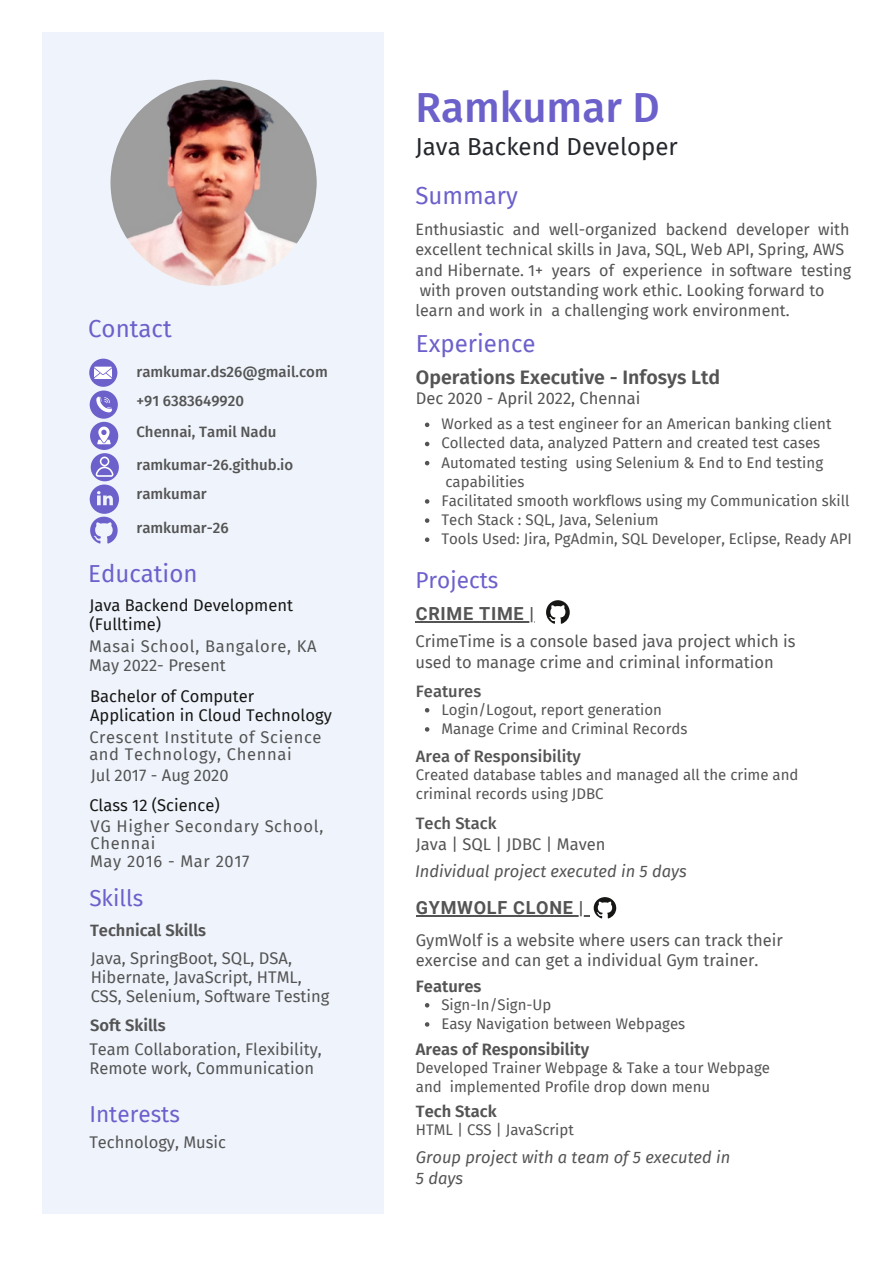
<style>
.page{position:relative;width:894px;height:1264px;background:#fff}
.page>*{position:absolute;margin:0;border:0;box-sizing:border-box;transform-origin:0 0}
.t1{font:500 42px "Fira Sans";color:#6c60cb}
.t2{font:24px "Fira Sans";color:#6c60cb}
.t3{font:24px "Fira Sans";color:#25282d}
.t4{font:22.5px "Fira Sans";color:#6c60cb}
.t5{font:600 19.5px "Fira Sans";color:#545454}
.t6{font:700 18px "Roboto";letter-spacing:.04em;color:#545454}
.t7{font:16.5px/19.2px "Fira Sans";color:#545454}
.t8{font:16.5px/17.2px "Fira Sans";letter-spacing:.04em;color:#545454}
.t9{font:16.5px/19.2px "Fira Sans";color:#161614}
.t10{font:italic 16.5px/20.2px "Fira Sans";color:#545454}
.t11{font:600 16.5px "Fira Sans";color:#545454}
.t12{font:500 16.5px "Fira Sans";color:#545454}
.t13{font:16.05px/20.2px "Fira Sans";color:#545454}
.t14{font:15px/19.2px "Fira Sans";color:#545454}
.t15{font:500 15px "Fira Sans";color:#545454}
</style>
<div class="page">
<div style="left:43px;top:33px;width:341px;height:1181px;background:#eff4fc"></div>
<img style="left:110px;top:80px;width:206px;height:206px;border-radius:50%">
<div style="left:90px;top:422px;width:28px;height:28px;background:#6c60cb;border-radius:50%"></div>
<div style="left:90px;top:390px;width:28px;height:28px;background:#6c60cb;border-radius:50%"></div>
<svg style="left:96px;top:396px;width:16px;height:16px"></svg>
<hr style="left:416px;top:915px;width:168px;height:1px;background:#545454">
<svg style="left:584px;top:897px;width:32px;height:21px"></svg>
<svg style="left:97px;top:426px;width:14px;height:18px"></svg>
<svg style="left:90px;top:484px;width:29px;height:59px"></svg>
<div style="left:91px;top:453px;width:28px;height:28px;background:#6c60cb;border-radius:50%"></div>
<svg style="left:96px;top:456px;width:18px;height:21px"></svg>
<svg style="left:425px;top:422px;width:4px;height:5px"></svg>
<svg style="left:425px;top:442px;width:4px;height:4px"></svg>
<svg style="left:425px;top:461px;width:4px;height:4px"></svg>
<svg style="left:425px;top:499px;width:4px;height:4px"></svg>
<svg style="left:425px;top:518px;width:4px;height:5px"></svg>
<svg style="left:425px;top:537px;width:4px;height:5px"></svg>
<svg style="left:425px;top:1003px;width:4px;height:4px"></svg>
<svg style="left:425px;top:1022px;width:4px;height:4px"></svg>
<hr style="left:416px;top:621px;width:118px;height:1px;background:#545454">
<svg style="left:546px;top:600px;width:23px;height:24px"></svg>
<svg style="left:425px;top:708px;width:4px;height:4px"></svg>
<svg style="left:425px;top:727px;width:4px;height:4px"></svg>
<div style="left:89px;top:358px;width:28px;height:29px;background:#6c60cb;border-radius:50%"></div>
<svg style="left:94px;top:366px;width:18px;height:13px"></svg>
<h2 class="t2" style="left:88px;top:314px;width:85px">Contact</h2>
<p class="t15" style="left:136px;top:363px;width:193px">ramkumar.ds26@gmail.com</p>
<p class="t15" style="left:136px;top:392px;width:109px">+91 6383649920</p>
<p class="t15" style="left:136px;top:422px;width:141px">Chennai, Tamil Nadu</p>
<p class="t15" style="left:136px;top:455px;width:158px">ramkumar-26.github.io</p>
<p class="t15" style="left:136px;top:485px;width:72px">ramkumar</p>
<p class="t15" style="left:136px;top:519px;width:94px">ramkumar-26</p>
<h2 class="t2" style="left:88px;top:559px;width:111px">Education</h2>
<p class="t9" style="left:89px;top:596px;width:205px">Java Backend Development (Fulltime)</p>
<p class="t8" style="left:89px;top:637px;width:229px;line-height:18.6px">Masai School, Bangalore, KA<br>May 2022- Present</p>
<p class="t9" style="left:90px;top:686px;width:243px">Bachelor of Computer<br>Application in Cloud Technology</p>
<p class="t8" style="left:89px;top:729px;width:234px">Crescent Institute of Science and Technology, Chennai</p>
<p class="t7" style="left:91px;top:766px;width:139px">Jul 2017 - Aug 2020</p>
<p class="t9" style="left:89px;top:796px;width:132px">Class 12 (Science)</p>
<p class="t8" style="left:90px;top:817px;width:235px">VG Higher Secondary School,<br>Chennai<br>May 2016 - Mar 2017</p>
<h3 class="t4" style="left:89px;top:885px;width:55px">Skills</h3>
<p class="t11" style="left:90px;top:920px;width:117px">Technical Skills</p>
<p class="t7" style="left:91px;top:948px;width:240px">Java, SpringBoot, SQL, DSA,<br>Hibernate, JavaScript, HTML,<br>CSS, Selenium, Software Testing</p>
<p class="t11" style="left:90px;top:1015px;width:77px">Soft Skills</p>
<p class="t7" style="left:89px;top:1039px;width:234px">Team Collaboration, Flexibility,<br>Remote work, Communication</p>
<h3 class="t4" style="left:89px;top:1101px;width:92px">Interests</h3>
<p class="t7" style="left:89px;top:1132px;width:138px">Technology, Music</p>
<h1 class="t1" style="left:415px;top:83px;width:246px">Ramkumar D</h1>
<h2 class="t3" style="left:415px;top:132px;width:264px">Java Backend Developer</h2>
<h2 class="t2" style="left:415px;top:182px;width:104px">Summary</h2>
<p class="t13" style="left:415px;top:219px;width:437px">Enthusiastic and well-organized backend developer with excellent technical skills in Java, SQL, Web API, Spring, AWS and Hibernate. 1+ years of experience in software testing with proven outstanding work ethic. Looking forward to learn and work in a challenging work environment.</p>
<h2 class="t2" style="left:416px;top:330px;width:121px">Experience</h2>
<h3 class="t5" style="left:416px;top:365px;width:306px">Operations Executive - Infosys Ltd</h3>
<p class="t7" style="left:416px;top:389px;width:226px">Dec 2020 - April 2022, Chennai</p>
<p class="t14" style="left:441px;top:415px;width:412px">Worked as a test engineer for an American banking client Collected data, analyzed Pattern and created test cases Automated testing using Selenium &amp; End to End testing capabilities<br>Facilitated smooth workflows using my Communication skill Tech Stack : SQL, Java, Selenium<br>Tools Used: Jira, PgAdmin, SQL Developer, Eclipse, Ready API</p>
<h3 class="t4" style="left:415px;top:566px;width:84px">Projects</h3>
<p class="t6" style="left:416px;top:603px;width:120px">CRIME TIME |</p>
<p class="t7" style="left:415px;top:631px;width:381px;line-height:20.2px">CrimeTime is a console based java project which is used to manage crime and criminal information</p>
<p class="t14" style="left:441px;top:700px;width:247px">Login/Logout, report generation<br>Manage Crime and Criminal Records</p>
<p class="t12" style="left:416px;top:681px;width:67px">Features</p>
<p class="t12" style="left:416px;top:746px;width:166px">Area of Responsibility</p>
<p class="t14" style="left:416px;top:765px;width:384px">Created database tables and managed all the crime and criminal records using JDBC</p>
<p class="t12" style="left:416px;top:814px;width:82px">Tech Stack</p>
<p class="t7" style="left:416px;top:834px;width:191px">Java | SQL | JDBC | Maven</p>
<p class="t10" style="left:415px;top:860px;width:273px">Individual project executed in 5 days</p>
<p class="t6" style="left:416px;top:897px;width:169px">GYMWOLF CLONE |</p>
<p class="t7" style="left:416px;top:930px;width:368px;line-height:20.2px">GymWolf is a website where users can track their exercise and can get a individual Gym trainer.</p>
<p class="t14" style="left:441px;top:995px;width:245px">Sign-In/Sign-Up<br>Easy Navigation between Webpages</p>
<p class="t11" style="left:416px;top:976px;width:67px">Features</p>
<p class="t11" style="left:416px;top:1039px;width:175px">Areas of Responsibility</p>
<p class="t14" style="left:416px;top:1058px;width:355px">Developed Trainer Webpage &amp; Take a tour Webpage and implemented Profile drop down menu</p>
<p class="t11" style="left:416px;top:1101px;width:82px">Tech Stack</p>
<p class="t14" style="left:416px;top:1120px;width:159px">HTML | CSS | JavaScript</p>
<p class="t10" style="left:416px;top:1147px;width:316px">Group project with a team of 5 executed in<br>5 days</p>
</div>
